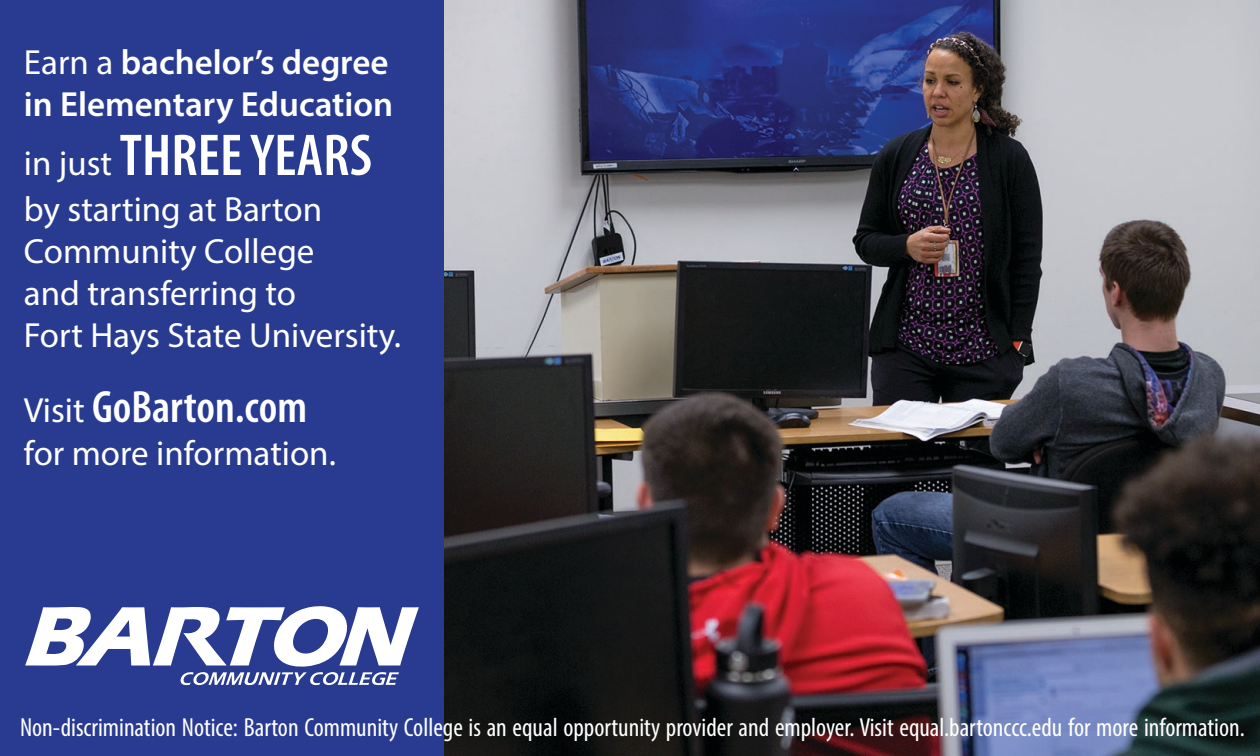
<style>
.page{position:relative;width:1260px;height:756px;background:#fff}
.page>*{position:absolute;margin:0;border:0;box-sizing:border-box;transform-origin:0 0}
.t1{font:600 condensed 59.5px "Myriad Pro";color:#fff}
.t2{font:600 condensed 45.5px "Myriad Pro";color:#fff}
.t3{font:35px/42px "Myriad Pro";color:#fff}
.t4{font:600 35px/42px "Myriad Pro";color:#fff}
.t5{font:condensed 26.25px "Myriad Pro";color:#fff}
.s1{font-weight:400}
.s2{font-weight:400;font-stretch:normal;font-size:35px}
</style>
<div class="page">
<img style="left:444px;top:0;width:816px;height:756px">
<div style="left:0;top:0;width:444px;height:756px;background:#293b90"></div>
<svg style="left:25px;top:606px;width:394px;height:79px"></svg>
<h3 class="t4" style="left:24px;top:40px;width:371px"><span class="s1">Earn a</span> bachelor’s degree in Elementary Education</h3>
<h1 class="t1" style="left:24px;top:119px;width:350px"><span class="s2">in just</span> THREE YEARS</h1>
<h3 class="t3" style="left:24px;top:187px;width:379px">by starting at Barton<br>Community College<br>and transferring to<br>Fort Hays State University.</h3>
<h2 class="t2" style="left:24px;top:379px;width:285px"><span class="s2">Visit</span> GoBarton.com</h2>
<h3 class="t3" style="left:24px;top:432px;width:314px">for more information.</h3>
<p class="t5" style="left:20px;top:711px;width:1226px">Non-discrimination Notice: Barton Community College is an equal opportunity provider and employer. Visit equal.bartonccc.edu for more information.</p>
</div>
